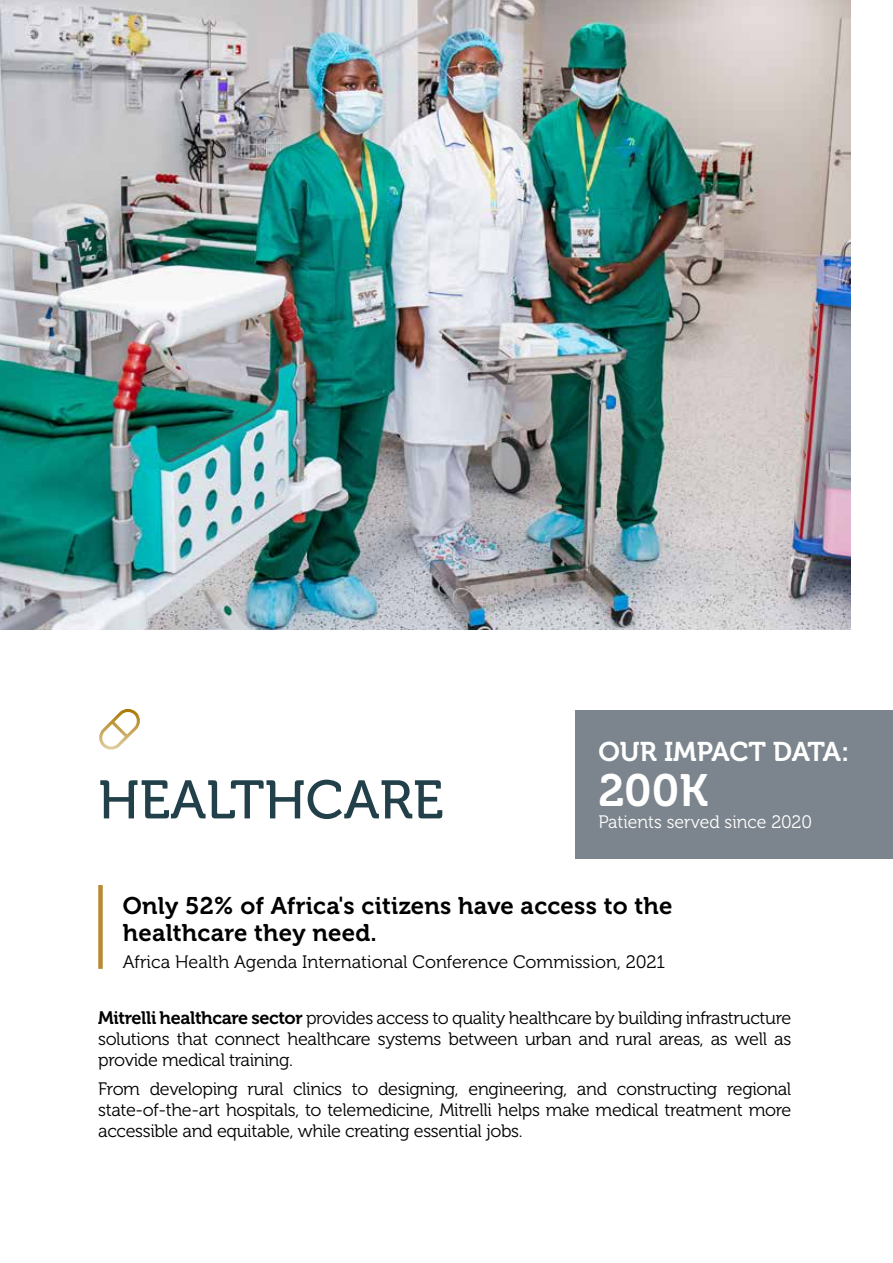
<style>
.page{position:relative;width:893px;height:1263px;background:#fff}
.page>*{position:absolute;margin:0;border:0;box-sizing:border-box;transform-origin:0 0}
.t1{font:54px "Museo 500";color:#21404a}
.t2{font:45px "Museo 700";color:#fff}
.t3{font:27px "Museo 700";letter-spacing:-.005em;color:#fff}
.t4{font:24px/27px "Museo 700";letter-spacing:.01em;color:#000}
.t5{font:18px/21px "Museo 300";letter-spacing:-.02em;color:#000;text-align:justify}
.t6{font:18px "Museo 300";color:#000}
.t7{font:18px "Museo 300";color:#fff}
.s1{font-family:"Museo 700"}
</style>
<div class="page">
<div style="left:98px;top:885px;width:5px;height:84px;background:#b98935"></div>
<div style="left:575px;top:710px;width:318px;height:149px;background:#7c858d"></div>
<svg style="left:99px;top:709px;width:41px;height:41px"></svg>
<img style="left:0;top:0;width:850px;height:629px">
<h1 class="t1" style="left:98px;top:770px;width:347px">HEALTHCARE</h1>
<h3 class="t3" style="left:598px;top:736px;width:252px">OUR IMPACT DATA:</h3>
<h2 class="t2" style="left:598px;top:765px;width:111px">200K</h2>
<p class="t7" style="left:598px;top:812px;width:215px">Patients served since 2020</p>
<h3 class="t4" style="left:123px;top:893px;width:551px">Only 52% of Africa's citizens have access to the healthcare they need.</h3>
<p class="t6" style="left:123px;top:952px;width:544px">Africa Health Agenda International Conference Commission, 2021</p>
<p class="t5" style="left:98px;top:1007px;width:695px"><span class="s1">Mitrelli healthcare sector</span> provides access to quality healthcare by building infrastructure solutions that connect healthcare systems between urban and rural areas, as well as provide medical training.</p>
<p class="t5" style="left:98px;top:1079px;width:695px">From developing rural clinics to designing, engineering, and constructing regional state-of-the-art hospitals, to telemedicine, Mitrelli helps make medical treatment more accessible and equitable, while creating essential jobs.</p>
</div>
